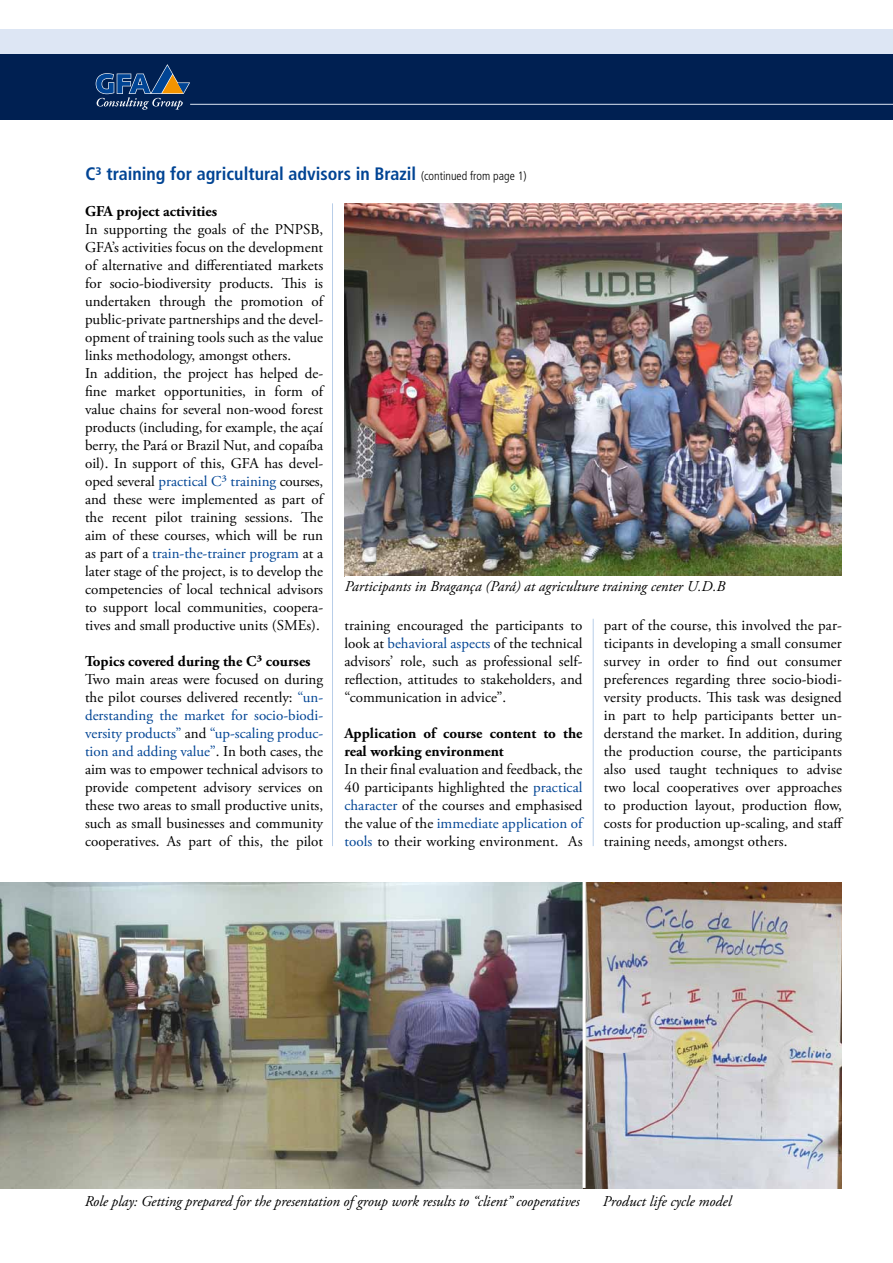
<style>
.page{position:relative;width:893px;height:1263px;background:#fff}
.page>*{position:absolute;margin:0;border:0;box-sizing:border-box;transform-origin:0 0}
.t1{font:700 condensed 18px "Frutiger LT Std";color:#004494}
.t2{font:15px/18px "Adobe Garamond Pro";color:#000;text-align:justify}
.t3{font:italic 15px "Adobe Garamond Pro";letter-spacing:-.005em;color:#000}
.t4{font:700 15px/18px "Adobe Garamond Pro";color:#000}
.s1{font-weight:300;font-size:12px;color:#000}
.s2{color:#004494}
</style>
<div class="page">
<img style="left:0;top:882px;width:842px;height:306px">
<img style="left:344px;top:203px;width:498px;height:373px">
<div style="left:0;top:30px;width:893px;height:24px;background:#dde6f4"></div>
<div style="left:0;top:54px;width:893px;height:65px;background:#002052"></div>
<svg style="left:96px;top:64px;width:103px;height:46px"></svg>
<hr style="left:190px;top:104px;width:703px;height:1px;background:#dde6f4">
<hr style="left:332px;top:203px;width:1px;height:643px;background:#b8cee9">
<hr style="left:593px;top:619px;width:1px;height:227px;background:#b8cee9">
<hr style="left:583px;top:882px;width:3px;height:306px;background:#fff">
<p class="t1" style="left:86px;top:163px;width:442px">C³ training for agricultural advisors in Brazil <span class="s1">(continued from page 1)</span></p>
<p class="t4" style="left:85px;top:203px;width:134px">GFA project activities</p>
<p class="t2" style="left:85px;top:221px;width:240px;text-align:left">In supporting the goals of the PNPSB, GFA’s activities focus on the development of alternative and differentiated markets for socio-biodiversity products. This is undertaken through the promotion of public-private partnerships and the devel&shy;opment of training tools such as the value links methodology, amongst others.<br>In addition, the project has helped de&shy;fine market opportunities, in form of value chains for several non-wood forest products (including, for example, the açaí berry, the Pará or Brazil Nut, and copaíba oil). In support of this, GFA has devel&shy;oped several <span class="s2">practical C³ training</span> courses, and these were implemented as part of the recent pilot training sessions. The aim of these courses, which will be run as part of a <span class="s2">train-the-trainer program</span> at a later stage of the project, is to develop the competencies of local technical advisors to support local communities, coopera&shy;tives and small productive units (SMEs).</p>
<p class="t4" style="left:85px;top:653px;width:227px">Topics covered during the C³ courses</p>
<p class="t2" style="left:85px;top:671px;width:240px">Two main areas were focused on during the pilot courses delivered recently: <span class="s2">“un&shy;derstanding the market for socio-biodi&shy;versity products”</span> and <span class="s2">“up-scaling produc&shy;tion and adding value”</span>. In both cases, the aim was to empower technical advisors to provide competent advisory services on these two areas to small productive units, such as small businesses and community cooperatives. As part of this, the pilot</p>
<p class="t3" style="left:345px;top:577px;width:382px">Participants in Bragança (Pará) at agriculture training center U.D.B</p>
<p class="t2" style="left:604px;top:617px;width:241px">part of the course, this involved the par&shy;ticipants in developing a small consumer survey in order to find out consumer preferences regarding three socio-biodi&shy;versity products. This task was designed in part to help participants better un&shy;derstand the market. In addition, during the production course, the participants also used taught techniques to advise two local cooperatives over approaches to production layout, production flow, costs for production up-scaling, and staff training needs, amongst others.</p>
<p class="t2" style="left:344px;top:617px;width:240px">training encouraged the participants to look at <span class="s2">behavioral aspects</span> of the technical advisors’ role, such as professional self&shy;reflection, attitudes to stakeholders, and “communication in advice”.</p>
<p class="t4" style="left:344px;top:725px;width:240px">Application of course content to the real working environment</p>
<p class="t2" style="left:344px;top:761px;width:240px">In their final evaluation and feedback, the 40 participants highlighted the <span class="s2">practical character</span> of the courses and emphasised the value of the <span class="s2">immediate application of tools</span> to their working environment. As</p>
<p class="t3" style="left:85px;top:1192px;width:496px">Role play: Getting prepared for the presentation of group work results to “client” cooperatives</p>
<p class="t3" style="left:603px;top:1192px;width:130px">Product life cycle model</p>
</div>
